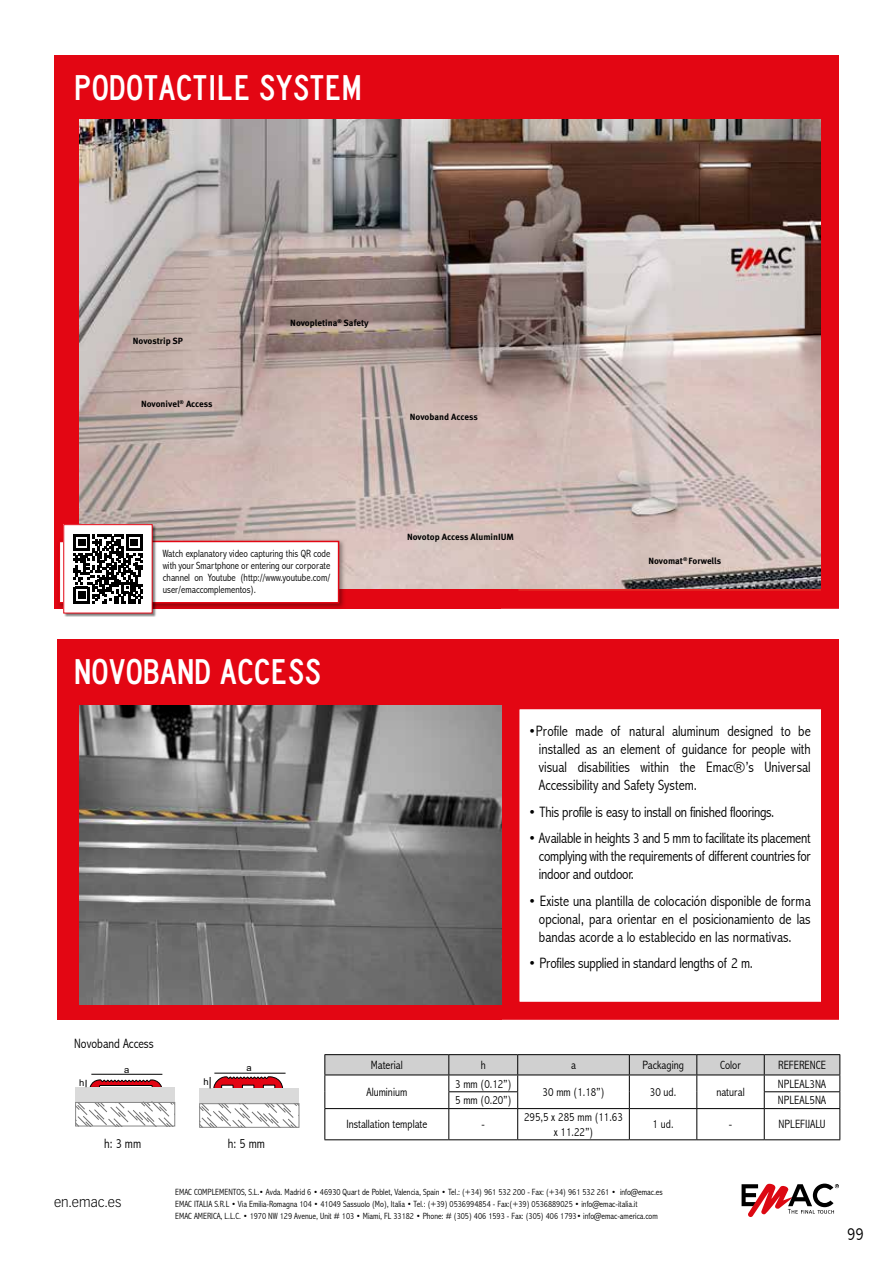
<style>
.page{position:relative;width:893px;height:1263px;background:#fff}
.page>*{position:absolute;margin:0;border:0;box-sizing:border-box;transform-origin:0 0}
.t1{font:33px "laneb";color:#fff}
.t2{font:300 condensed 18px "Abadi";color:#000}
.t3{font:300 condensed 15px/18px "Abadi";letter-spacing:-.015em;color:#000;text-align:justify}
.t4{font:300 condensed 13.5px "Abadi";color:#000}
.t5{font:300 13.5px "Vectora LT Std";color:#000}
.t6{font:300 condensed 12px/14.4px "Abadi";color:#000;text-align:center}
.t7{font:300 condensed 10.5px/12px "Abadi";color:#000;text-align:justify}
.t8{font:9.3px "Arial";color:#000}
.t9{font:300 condensed 9px/12px "Abadi";color:#000}
.t10{font:700 9px "Meta Pro";letter-spacing:-.005em;color:#000}
</style>
<div class="page">
<svg style="left:742px;top:1183px;width:97px;height:34px"></svg>
<div style="left:54px;top:55px;width:785px;height:66px;background:#e30613"></div>
<div style="left:501px;top:691px;width:338px;height:329px;background:#fff;border:18px solid #e30613"></div>
<div style="left:500px;top:107px;width:339px;height:502px;background:#e52721;border:18px solid #e30613"></div>
<div style="left:54px;top:108px;width:446px;height:501px;background:#e30613"></div>
<div style="left:57px;top:693px;width:445px;height:327px;background:#e30613"></div>
<div style="left:57px;top:639px;width:782px;height:66px;background:#e30613"></div>
<img style="left:79px;top:705px;width:423px;height:300px">
<img style="left:79px;top:120px;width:742px;height:469px">
<div style="left:76px;top:1087px;width:99px;height:15px;background:#dadada"></div>
<svg style="left:78px;top:1101px;width:95px;height:23px"></svg>
<div style="left:76px;top:1102px;width:99px;height:24px;border:1px solid #878787"></div>
<hr style="left:91px;top:1074px;width:71px;height:1px;background:#000">
<svg style="left:86px;top:1080px;width:76px;height:7px"></svg>
<hr style="left:324px;top:1054px;width:125px;height:1px;background:#000">
<hr style="left:449px;top:1054px;width:69px;height:1px;background:#000">
<hr style="left:518px;top:1054px;width:111px;height:1px;background:#000">
<hr style="left:629px;top:1054px;width:68px;height:1px;background:#000">
<hr style="left:697px;top:1054px;width:67px;height:1px;background:#000">
<hr style="left:764px;top:1054px;width:76px;height:1px;background:#000">
<svg style="left:324px;top:1055px;width:516px;height:53px"></svg>
<hr style="left:324px;top:1108px;width:125px;height:1px;background:#000">
<hr style="left:324px;top:1109px;width:1px;height:30px;background:#000">
<hr style="left:449px;top:1108px;width:69px;height:1px;background:#000">
<hr style="left:448px;top:1109px;width:1px;height:30px;background:#000">
<hr style="left:518px;top:1108px;width:111px;height:1px;background:#000">
<hr style="left:517px;top:1109px;width:1px;height:30px;background:#000">
<hr style="left:629px;top:1108px;width:68px;height:1px;background:#000">
<hr style="left:629px;top:1109px;width:1px;height:30px;background:#000">
<hr style="left:697px;top:1108px;width:67px;height:1px;background:#000">
<hr style="left:696px;top:1109px;width:1px;height:30px;background:#000">
<hr style="left:764px;top:1108px;width:76px;height:1px;background:#000">
<hr style="left:764px;top:1109px;width:1px;height:30px;background:#000">
<hr style="left:839px;top:1109px;width:1px;height:30px;background:#000">
<hr style="left:324px;top:1139px;width:125px;height:1px;background:#000">
<hr style="left:449px;top:1139px;width:69px;height:1px;background:#000">
<hr style="left:518px;top:1139px;width:111px;height:1px;background:#000">
<hr style="left:629px;top:1139px;width:68px;height:1px;background:#000">
<hr style="left:697px;top:1139px;width:67px;height:1px;background:#000">
<hr style="left:764px;top:1139px;width:76px;height:1px;background:#000">
<div style="left:200px;top:1088px;width:99px;height:16px;background:#dadada"></div>
<svg style="left:200px;top:1105px;width:99px;height:23px"></svg>
<div style="left:200px;top:1103px;width:99px;height:24px;border:1px solid #878787"></div>
<hr style="left:214px;top:1073px;width:72px;height:1px;background:#000">
<svg style="left:210px;top:1076px;width:73px;height:13px"></svg>
<div style="left:56px;top:538px;width:290px;height:72px;background:#000;opacity:.4"></div>
<div style="left:59px;top:541px;width:280px;height:62px;background:#fff;border:2px solid #e30613"></div>
<div style="left:64px;top:525px;width:92px;height:92px;background:#000;opacity:.5"></div>
<div style="left:64px;top:525px;width:88px;height:88px;background:#fff"></div>
<svg style="left:73px;top:534px;width:70px;height:69px"></svg>
<h1 class="t1" style="left:74px;top:68px;width:289px">PODOTACTILE SYSTEM</h1>
<p class="t10" style="left:133px;top:335px;width:52px">Novostrip SP</p>
<p class="t10" style="left:141px;top:398px;width:73px">Novonivel<sup>®</sup> Access</p>
<p class="t10" style="left:290px;top:317px;width:80px">Novopletina<sup>®</sup> Safety</p>
<p class="t10" style="left:410px;top:411px;width:69px">Novoband Access</p>
<p class="t7" style="left:163px;top:547px;width:169px">Watch explanatory video capturing this QR code with your Smartphone or entering our corporate channel on Youtube (http://www.youtube.com/ user/emaccomplementos).</p>
<h1 class="t1" style="left:74px;top:652px;width:249px">NOVOBAND ACCESS</h1>
<p class="t10" style="left:407px;top:531px;width:108px">Novotop Access AluminIUM</p>
<p class="t10" style="left:648px;top:555px;width:74px">Novomat<sup>®</sup> Forwells</p>
<p class="t3" style="left:539px;top:722px;width:273px;text-indent:-10px">•Profile made of natural aluminum designed to be installed as an element of guidance for people with visual disabilities within the Emac®’s Universal Accessibility and Safety System.</p>
<p class="t3" style="left:528px;top:803px;width:247px">• This profile is easy to install on finished floorings.</p>
<p class="t3" style="left:539px;top:829px;width:273px;text-indent:-10px">• Available in heights 3 and 5 mm to facilitate its placement complying with the requirements of different countries for indoor and outdoor.</p>
<p class="t3" style="left:539px;top:892px;width:273px;text-indent:-10px">• Existe una plantilla de colocación disponible de forma opcional, para orientar en el posicionamiento de las bandas acorde a lo establecido en las normativas.</p>
<p class="t3" style="left:528px;top:954px;width:226px">• Profiles supplied in standard lengths of 2 m.</p>
<p class="t4" style="left:74px;top:1036px;width:81px">Novoband Access</p>
<p class="t8" style="left:124px;top:1063px;width:7px">a</p>
<p class="t8" style="left:79px;top:1076px;width:7px">h</p>
<p class="t8" style="left:204px;top:1075px;width:7px">h</p>
<p class="t8" style="left:246px;top:1061px;width:7px">a</p>
<p class="t4" style="left:104px;top:1135px;width:39px">h: 3 mm</p>
<p class="t4" style="left:228px;top:1135px;width:39px">h: 5 mm</p>
<p class="t6" style="left:371px;top:1058px;width:33px">Material</p>
<p class="t6" style="left:481px;top:1058px;width:7px">h</p>
<p class="t6" style="left:571px;top:1058px;width:6px">a</p>
<p class="t6" style="left:642px;top:1058px;width:43px">Packaging</p>
<p class="t6" style="left:720px;top:1058px;width:22px">Color</p>
<p class="t6" style="left:778px;top:1058px;width:49px">REFERENCE</p>
<p class="t6" style="left:366px;top:1085px;width:42px">Aluminium</p>
<p class="t6" style="left:455px;top:1076px;width:58px">3 mm (0.12”)</p>
<p class="t6" style="left:778px;top:1076px;width:50px">NPLEAL3NA</p>
<p class="t6" style="left:543px;top:1085px;width:63px">30 mm (1.18”)</p>
<p class="t6" style="left:650px;top:1085px;width:28px">30 ud.</p>
<p class="t6" style="left:716px;top:1085px;width:30px">natural</p>
<p class="t6" style="left:455px;top:1093px;width:58px">5 mm (0.20”)</p>
<p class="t6" style="left:778px;top:1093px;width:50px">NPLEAL5NA</p>
<p class="t6" style="left:346px;top:1117px;width:82px">Installation template</p>
<p class="t6" style="left:482px;top:1117px;width:5px">-</p>
<p class="t6" style="left:524px;top:1110px;width:100px">295,5 x 285 mm (11.63 x 11.22”)</p>
<p class="t6" style="left:653px;top:1117px;width:22px">1 ud.</p>
<p class="t6" style="left:729px;top:1117px;width:5px">-</p>
<p class="t6" style="left:779px;top:1117px;width:48px">NPLEFIJALU</p>
<p class="t5" style="left:54px;top:1195px;width:69px">en.emac.es</p>
<p class="t9" style="left:175px;top:1186px;width:489px">EMAC COMPLEMENTOS, S.L.• Avda. Madrid 6 • 46930 Quart de Poblet, Valencia, Spain • Tel.: (+34) 961 532 200 - Fax: (+34) 961 532 261 • info@emac.es<br>EMAC ITALIA S.R.L • Via Emilia-Romagna 104 • 41049 Sassuolo (Mo), Italia • Tel.: (+39) 0536994854 - Fax:(+39) 0536889025 • info@emac-italia.it<br>EMAC AMERICA, L.L.C. • 1970 NW 129 Avenue, Unit # 103 • Miami, FL 33182 • Phone: # (305) 406 1593 - Fax: (305) 406 1793• info@emac-america.com</p>
<p class="t2" style="left:847px;top:1224px;width:18px">99</p>
</div>
